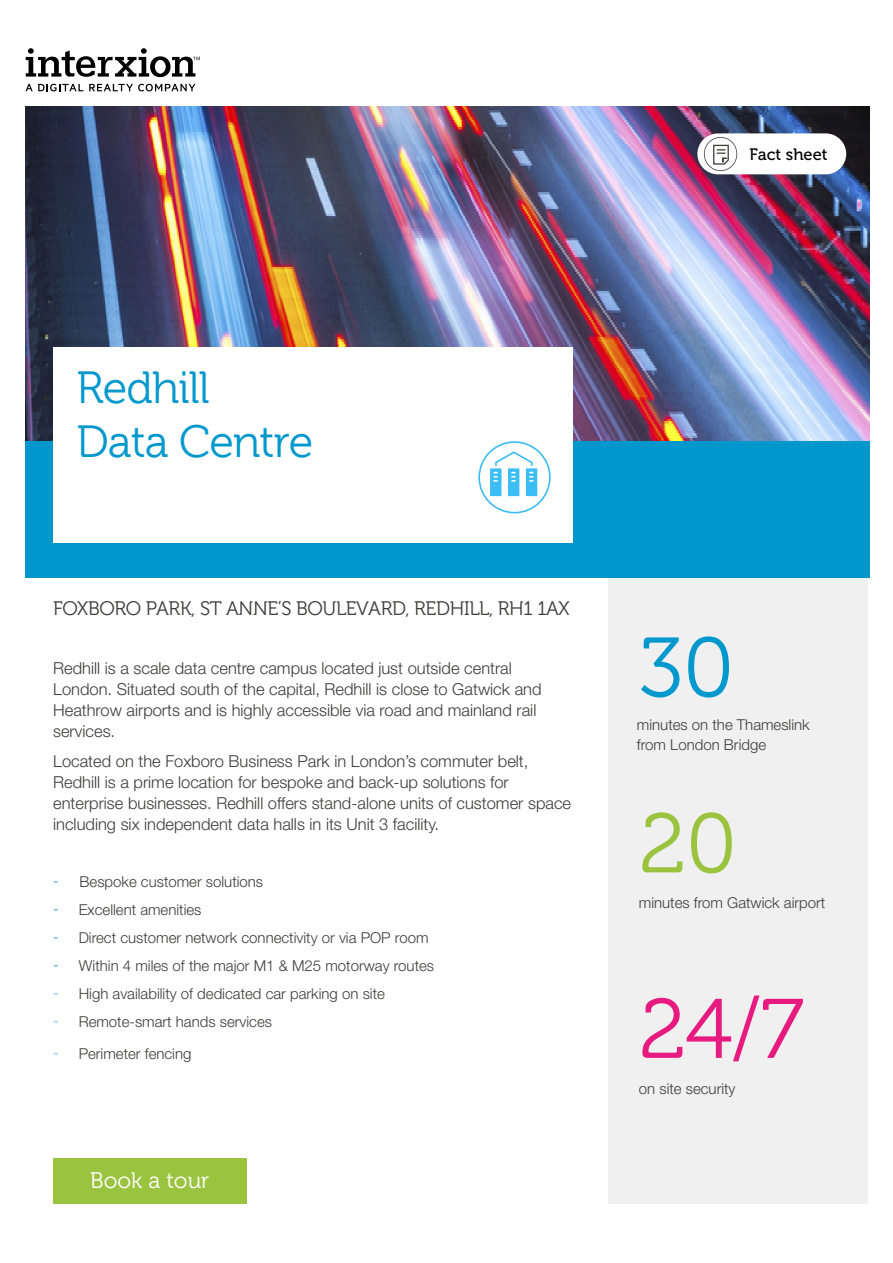
<style>
.page{position:relative;width:893px;height:1263px;background:#fff}
.page>*{position:absolute;margin:0;border:0;box-sizing:border-box;transform-origin:0 0}
.t1{font:84px "Museo 300";color:#e71a80}
.t2{font:84px "Museo 300";color:#0098cd}
.t3{font:84px "Museo 300";color:#9ac43f}
.t4{font:45px/54px "Museo 300";letter-spacing:-.02em;color:#0098cd}
.t5{font:22.5px "Museo 300";color:#fff}
.t6{font:19.5px "Museo 300";letter-spacing:-.02em;color:#3c3c3b}
.t7{font:300 16.5px/21px "Helvetica Neue LT Std";color:#3d3c3b}
.t8{font:16.5px "Museo 500";color:#000}
.t9{font:300 15px/19.5px "Helvetica Neue LT Std";color:#3c3c3b}
.t10{font:300 15px "Helvetica Neue LT Std";color:#3d3c3b}
.s1{color:#0097cf}
.s2{color:#47baec}
</style>
<div class="page">
<div style="left:608px;top:396px;width:259px;height:807px;background:#f0f0f0"></div>
<img style="left:26px;top:106px;width:844px;height:335px">
<div style="left:26px;top:441px;width:844px;height:136px;background:#0098cc"></div>
<svg style="left:26px;top:84px;width:57px;height:7px"></svg>
<svg style="left:89px;top:84px;width:106px;height:7px"></svg>
<svg style="left:26px;top:48px;width:174px;height:29px"></svg>
<div style="left:697px;top:133px;width:149px;height:41px;background:#fff;border-radius:20px"></div>
<svg style="left:704px;top:137px;width:33px;height:34px"></svg>
<div style="left:53px;top:348px;width:519px;height:195px;background:#fff"></div>
<svg style="left:478px;top:441px;width:73px;height:72px"></svg>
<div style="left:53px;top:1158px;width:193px;height:45px;background:#9ac43f"></div>
<p class="t8" style="left:750px;top:145px;width:80px">Fact sheet</p>
<h2 class="t4" style="left:77px;top:361px;width:238px">Redhill<br>Data Centre</h2>
<p class="t6" style="left:53px;top:597px;width:518px">FOXBORO PARK, ST ANNE’S BOULEVARD, REDHILL, RH1 1AX</p>
<p class="t7" style="left:53px;top:657px;width:490px">Redhill is a scale data centre campus located just outside central London. Situated south of the capital, Redhill is close to Gatwick and Heathrow airports and is highly accessible via road and mainland rail services.</p>
<p class="t7" style="left:53px;top:750px;width:519px">Located on the Foxboro Business Park in London’s commuter belt, Redhill is a prime location for bespoke and back-up solutions for enterprise businesses. Redhill offers stand-alone units of customer space including six independent data halls in its Unit 3 facility.</p>
<p class="t10" style="left:53px;top:873px;width:212px"><span class="s1">-</span> Bespoke customer solutions</p>
<p class="t10" style="left:53px;top:901px;width:150px"><span class="s1">-</span> Excellent amenities</p>
<p class="t10" style="left:53px;top:929px;width:377px"><span class="s1">-</span> Direct customer network connectivity or via POP room</p>
<p class="t10" style="left:53px;top:957px;width:382px"><span class="s1">-</span> Within 4 miles of the major M1 &amp; M25 motorway routes</p>
<p class="t9" style="left:53px;top:984px;width:333px"><span class="s2">-</span> High availability of dedicated car parking on site</p>
<p class="t9" style="left:53px;top:1012px;width:220px"><span class="s2">-</span> Remote-smart hands services</p>
<p class="t9" style="left:53px;top:1044px;width:140px"><span class="s2">-</span> Perimeter fencing</p>
<h3 class="t5" style="left:90px;top:1168px;width:121px">Book a tour</h3>
<h1 class="t2" style="left:639px;top:622px;width:96px">30</h1>
<p class="t9" style="left:637px;top:715px;width:174px">minutes on the Thameslink from London Bridge</p>
<h1 class="t3" style="left:639px;top:798px;width:99px">20</h1>
<p class="t9" style="left:639px;top:893px;width:188px">minutes from Gatwick airport</p>
<h1 class="t1" style="left:639px;top:984px;width:166px">24/7</h1>
<p class="t9" style="left:639px;top:1078px;width:98px">on site security</p>
</div>
